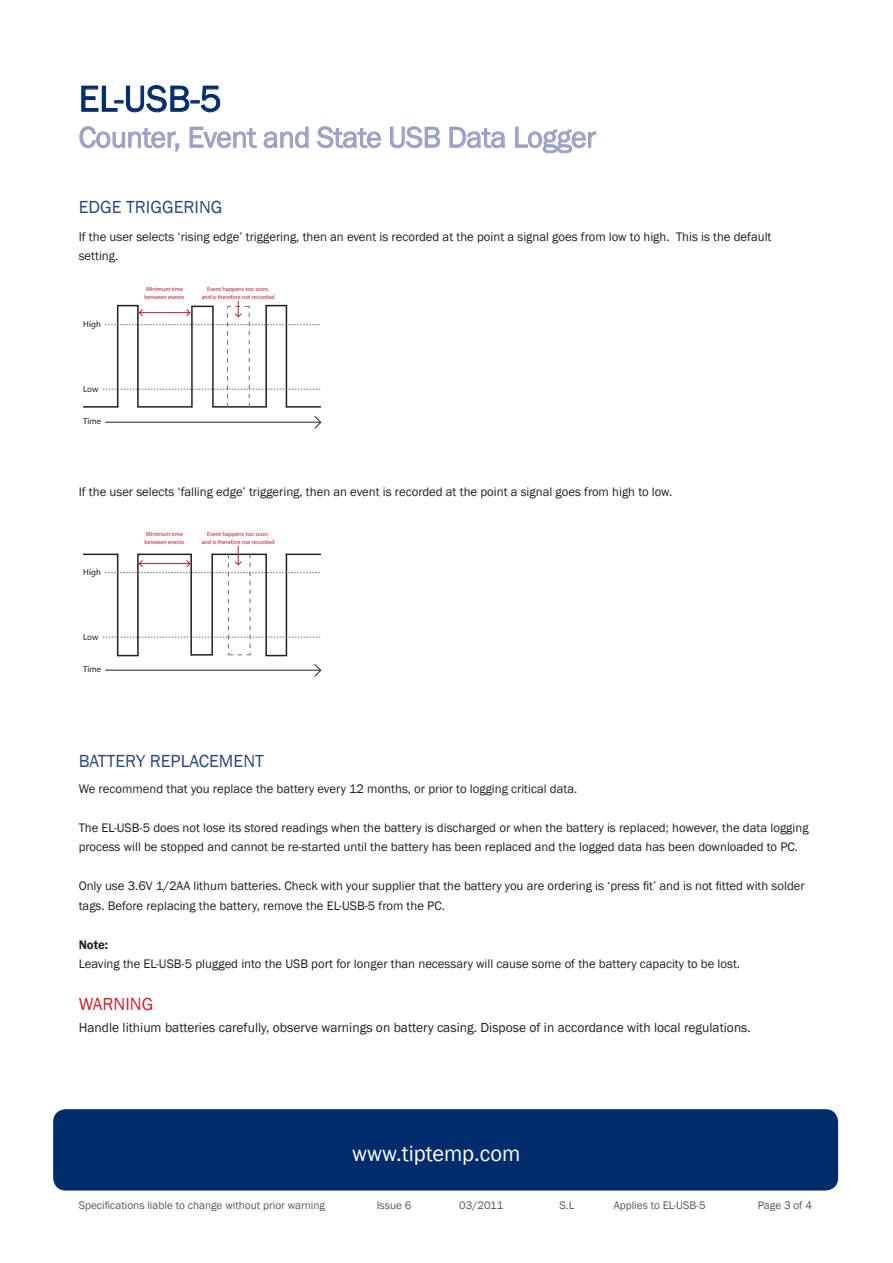
<style>
.page{position:relative;width:893px;height:1263px;background:#fff}
.page>*{position:absolute;margin:0;border:0;box-sizing:border-box;transform-origin:0 0}
.t1{font:37.5px "Franklin Gothic";color:#002c6b}
.t2{font:30px "Franklin Gothic";letter-spacing:-.015em;color:#9aa2c4}
.t3{font:22.5px "Franklin Gothic";color:#fff}
.t4{font:18px "Franklin Gothic";color:#2c477f}
.t5{font:18px "Franklin Gothic";color:#d1232a}
.t6{font:13.5px "Franklin Gothic";color:#231f20}
.t7{font:12.75px/19.5px "Franklin Gothic";color:#231f20}
.t8{font:600 12.75px "Franklin Gothic";color:#231f20}
.t9{font:11.25px "Franklin Gothic";color:#57585a}
.t10{font:8.85px "Myriad Pro";color:#231f20}
.t11{font:6px/7.2px "Myriad Pro";color:#be1d2c}
</style>
<div class="page">
<div style="left:53px;top:1109px;width:785px;height:81px;background:#002c6b;border-radius:13px"></div>
<svg style="left:81px;top:85px;width:140px;height:28px"></svg>
<svg style="left:79px;top:126px;width:101px;height:26px"></svg>
<svg style="left:189px;top:127px;width:68px;height:21px"></svg>
<svg style="left:263px;top:127px;width:46px;height:21px"></svg>
<svg style="left:317px;top:126px;width:64px;height:22px"></svg>
<svg style="left:390px;top:126px;width:50px;height:22px"></svg>
<svg style="left:449px;top:127px;width:56px;height:21px"></svg>
<svg style="left:515px;top:127px;width:81px;height:27px"></svg>
<hr style="left:83px;top:406px;width:35px;height:2px;background:#231f20">
<hr style="left:105px;top:422px;width:216px;height:1px;background:#231f20">
<svg style="left:314px;top:416px;width:8px;height:13px"></svg>
<svg style="left:103px;top:301px;width:218px;height:107px"></svg>
<hr style="left:83px;top:554px;width:35px;height:1px;background:#231f20">
<hr style="left:105px;top:670px;width:216px;height:1px;background:#231f20">
<svg style="left:314px;top:664px;width:8px;height:13px"></svg>
<svg style="left:103px;top:546px;width:218px;height:110px"></svg>
<p class="t1" style="left:79px;top:76px;width:145px">EL-USB-5</p>
<p class="t2" style="left:79px;top:119px;width:519px">Counter, Event and State USB Data Logger</p>
<p class="t4" style="left:79px;top:195px;width:145px">EDGE TRIGGERING</p>
<p class="t7" style="left:79px;top:227px;width:694px">If the user selects ‘rising edge’ triggering, then an event is recorded at the point a signal goes from low to high. This is the default setting.</p>
<p class="t10" style="left:83px;top:318px;width:19px">High</p>
<p class="t10" style="left:83px;top:383px;width:17px">Low</p>
<p class="t10" style="left:83px;top:415px;width:17px">Low</p>
<p class="t10" style="left:83px;top:416px;width:20px">Time</p>
<p class="t11" style="left:145px;top:286px;width:41px">Minimum time between events</p>
<p class="t11" style="left:202px;top:286px;width:74px;text-align:center">Event happens too soon, and is therefore not recorded</p>
<p class="t7" style="left:79px;top:482px;width:595px">If the user selects ‘falling edge’ triggering, then an event is recorded at the point a signal goes from high to low.</p>
<p class="t10" style="left:83px;top:566px;width:19px">High</p>
<p class="t10" style="left:83px;top:631px;width:17px">Low</p>
<p class="t10" style="left:83px;top:632px;width:20px">Time</p>
<p class="t10" style="left:83px;top:664px;width:20px">Time</p>
<p class="t11" style="left:145px;top:531px;width:41px">Minimum time between events</p>
<p class="t11" style="left:202px;top:531px;width:74px;text-align:center">Event happens too soon, and is therefore not recorded</p>
<p class="t4" style="left:79px;top:750px;width:187px">BATTERY REPLACEMENT</p>
<p class="t7" style="left:79px;top:779px;width:500px">We recommend that you replace the battery every 12 months, or prior to logging critical data.</p>
<p class="t7" style="left:79px;top:818px;width:731px">The EL-USB-5 does not lose its stored readings when the battery is discharged or when the battery is replaced; however, the data logging process will be stopped and cannot be re-started until the battery has been replaced and the logged data has been downloaded to PC.</p>
<p class="t7" style="left:79px;top:877px;width:728px">Only use 3.6V 1/2AA lithum batteries. Check with your supplier that the battery you are ordering is ‘press fit’ and is not fitted with solder tags. Before replacing the battery, remove the EL-USB-5 from the PC.</p>
<p class="t8" style="left:79px;top:937px;width:31px">Note:</p>
<p class="t7" style="left:79px;top:955px;width:663px">Leaving the EL-USB-5 plugged into the USB port for longer than necessary will cause some of the battery capacity to be lost.</p>
<p class="t5" style="left:79px;top:992px;width:76px">WARNING</p>
<p class="t6" style="left:79px;top:1019px;width:674px">Handle lithium batteries carefully, observe warnings on battery casing. Dispose of in accordance with local regulations.</p>
<p class="t3" style="left:352px;top:1140px;width:170px">www.tiptemp.com</p>
<p class="t9" style="left:79px;top:1198px;width:248px">Specifications liable to change without prior warning</p>
<p class="t9" style="left:377px;top:1198px;width:36px">Issue 6</p>
<p class="t9" style="left:459px;top:1198px;width:46px">03/2011</p>
<p class="t9" style="left:560px;top:1198px;width:16px">S.L</p>
<p class="t9" style="left:614px;top:1198px;width:93px">Applies to EL-USB-5</p>
<p class="t9" style="left:758px;top:1198px;width:56px">Page 3 of 4</p>
</div>
